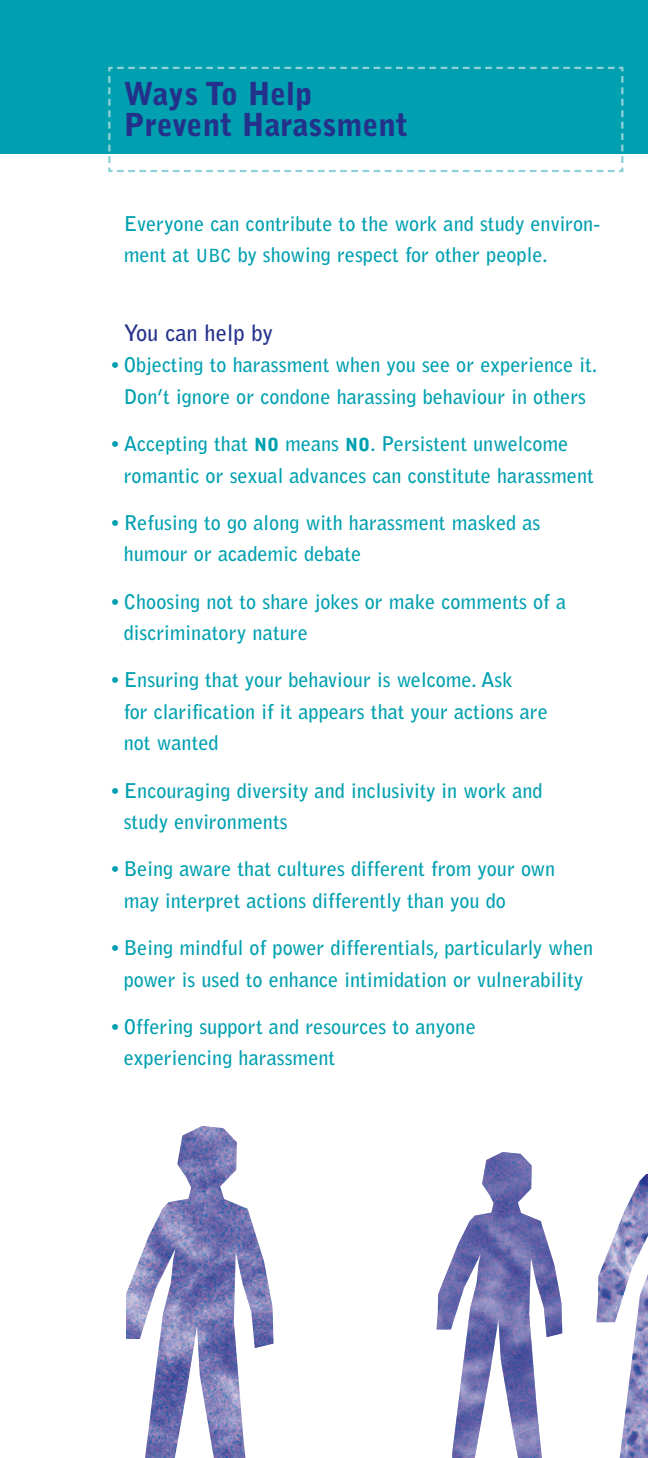
<style>
.page{position:relative;width:648px;height:1458px;background:#fff}
.page>*{position:absolute;margin:0;border:0;box-sizing:border-box;transform-origin:0 0}
.t1{font:900 31.5px/31.5px "Bell Gothic";color:#24318b}
.t2{font:700 22.5px "Bell Gothic";color:#24318b}
.t3{font:700 20.25px/31.5px "Bell Gothic";color:#00a0b0}
.s1{font-size:18px}
.s2{font-weight:900;font-size:18px}
</style>
<div class="page">
<div style="left:0;top:0;width:648px;height:153px;background:#00a0b0"></div>
<img style="left:436px;top:1152px;width:126px;height:306px">
<img style="left:126px;top:1126px;width:148px;height:332px">
<img style="left:596px;top:1173px;width:52px;height:285px">
<svg style="left:107px;top:66px;width:518px;height:107px"></svg>
<h1 class="t1" style="left:124px;top:80px;width:286px">Ways To Help<br>Prevent Harassment</h1>
<p class="t3" style="left:124px;top:209px;width:478px">Everyone can contribute to the work and study environ&shy;ment at <span class="s1">UBC</span> by showing respect for other people.</p>
<p class="t2" style="left:124px;top:324px;width:150px">You can help by</p>
<p class="t3" style="left:110px;top:351px;width:489px;text-align:center">• Objecting to harassment when you see or experience it.<br>Don’t ignore or condone harassing behaviour in others</p>
<p class="t3" style="left:124px;top:429px;width:472px;text-indent:-14px">• Accepting that <span class="s2">NO</span> means <span class="s2">NO</span>. Persistent unwelcome romantic or sexual advances can constitute harassment</p>
<p class="t3" style="left:124px;top:508px;width:418px;text-indent:-14px">• Refusing to go along with harassment masked as humour or academic debate</p>
<p class="t3" style="left:124px;top:587px;width:444px;text-indent:-14px">• Choosing not to share jokes or make comments of a discriminatory nature</p>
<p class="t3" style="left:124px;top:666px;width:426px;text-indent:-13px">• Ensuring that your behaviour is welcome. Ask<br>for clarification if it appears that your actions are not wanted</p>
<p class="t3" style="left:124px;top:776px;width:420px;text-indent:-14px">• Encouraging diversity and inclusivity in work and study environments</p>
<p class="t3" style="left:124px;top:855px;width:433px;text-indent:-14px">• Being aware that cultures different from your own may interpret actions differently than you do</p>
<p class="t3" style="left:110px;top:933px;width:485px;text-align:center">• Being mindful of power differentials, particularly when power is used to enhance intimidation or vulnerability</p>
<p class="t3" style="left:124px;top:1012px;width:354px;text-indent:-13px">• Offering support and resources to anyone experiencing harassment</p>
</div>
